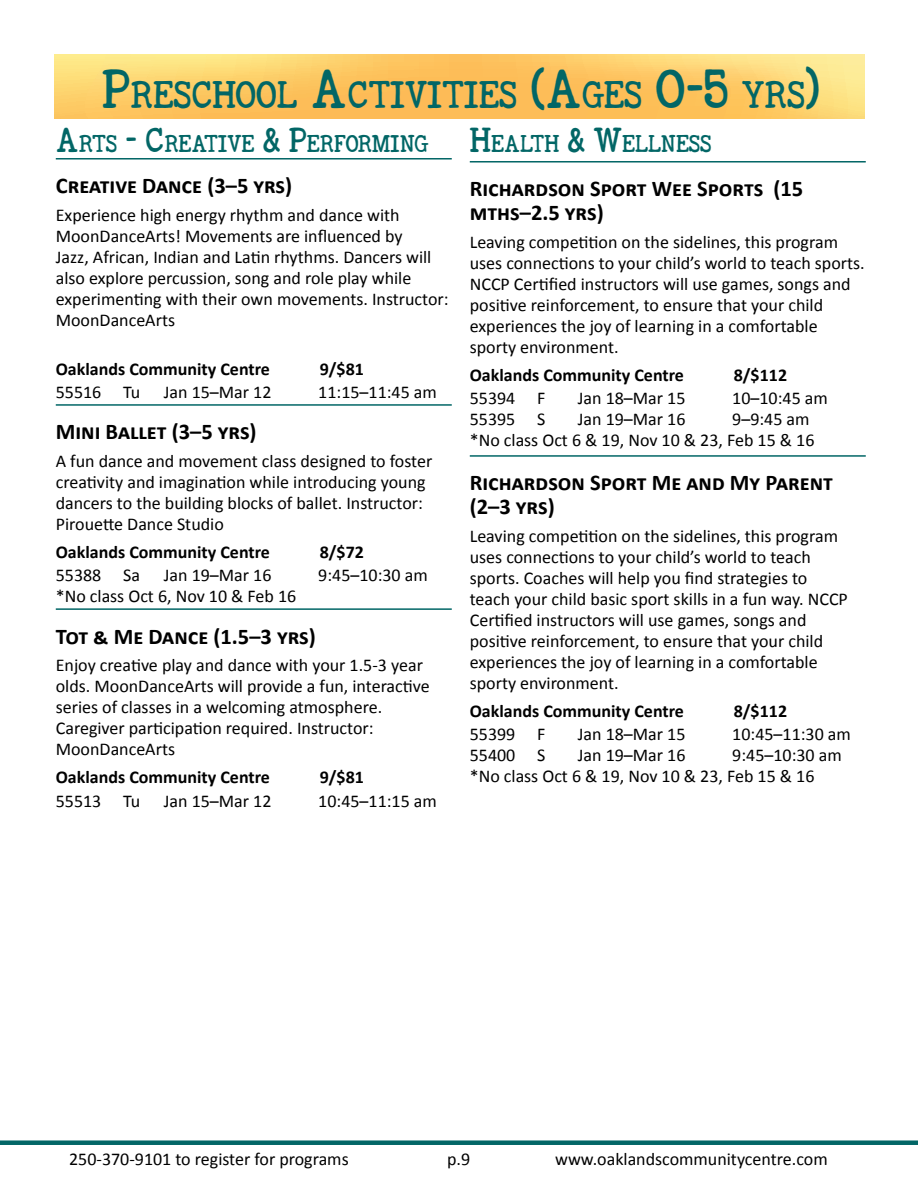
<style>
.page{position:relative;width:918px;height:1188px;background:#fff}
.page>*{position:absolute;margin:0;border:0;box-sizing:border-box;transform-origin:0 0}
.t1{font:27.9px "KG Nextto Me Solid";color:#026666;scale:.86 1}
.t2{font:700 22.5px/24px "Calibri";color:#000}
.t3{font:18px/21px "Calibri";color:#000}
.t4{font:700 18px "Calibri";color:#000}
.t5{font:17.7px "KG Nextto Me Solid";color:#026666;scale:.86 1}
.s1{font-size:39.9px}
.s2{font-size:25.2px}
</style>
<div class="page">
<div style="left:0;top:1140px;width:918px;height:5px;background:#026666"></div>
<hr style="left:56px;top:158px;width:396px;height:2px;background:#026666">
<hr style="left:56px;top:404px;width:396px;height:2px;background:#026666">
<hr style="left:56px;top:608px;width:396px;height:2px;background:#026666">
<hr style="left:470px;top:161px;width:396px;height:2px;background:#026666">
<hr style="left:470px;top:455px;width:396px;height:2px;background:#026666">
<svg style="left:54px;top:55px;width:811px;height:64px;background:#fdca67"></svg>
<h1 class="t1" style="left:102px;top:74px;width:836px"><span class="s1">P</span>RESCHOOL <span class="s1">A</span>CTIVITIES <span class="s1">(A</span>GES <span class="s1">0-5</span> YRS<span class="s1">)</span></h1>
<p class="t5" style="left:56px;top:131px;width:436px"><span class="s2">A</span>RTS <span class="s2">- C</span>REATIVE <span class="s2">&amp; P</span>ERFORMING</p>
<p class="t2" style="left:56px;top:174px;width:238px">Creative Dance (3–5 yrs)</p>
<p class="t3" style="left:56px;top:205px;width:394px">Experience high energy rhythm and dance with MoonDanceArts! Movements are influenced by<br>Jazz, African, Indian and Latin rhythms. Dancers will also explore percussion, song and role play while experimenting with their own movements. Instructor:<br>MoonDanceArts</p>
<p class="t4" style="left:56px;top:357px;width:216px">Oaklands Community Centre</p>
<p class="t4" style="left:320px;top:357px;width:46px">9/$81</p>
<p class="t3" style="left:56px;top:382px;width:86px">55516 Tu</p>
<p class="t3" style="left:164px;top:382px;width:109px">Jan 15–Mar 12</p>
<p class="t3" style="left:318px;top:382px;width:120px">11:15–11:45 am</p>
<p class="t2" style="left:56px;top:420px;width:202px">Mini Ballet (3–5 yrs)</p>
<p class="t3" style="left:56px;top:451px;width:378px">A fun dance and movement class designed to foster creativity and imagination while introducing young dancers to the building blocks of ballet. Instructor:<br>Pirouette Dance Studio</p>
<p class="t4" style="left:56px;top:540px;width:216px">Oaklands Community Centre</p>
<p class="t4" style="left:320px;top:540px;width:46px">8/$72</p>
<p class="t3" style="left:56px;top:565px;width:86px">55388 Sa</p>
<p class="t3" style="left:164px;top:565px;width:109px">Jan 19–Mar 16</p>
<p class="t3" style="left:318px;top:565px;width:111px">9:45–10:30 am</p>
<p class="t3" style="left:56px;top:586px;width:242px">*No class Oct 6, Nov 10 &amp; Feb 16</p>
<p class="t2" style="left:56px;top:624px;width:262px">Tot &amp; Me Dance (1.5–3 yrs)</p>
<p class="t3" style="left:56px;top:655px;width:376px">Enjoy creative play and dance with your 1.5-3 year olds. MoonDanceArts will provide a fun, interactive series of classes in a welcoming atmosphere.<br>Caregiver participation required. Instructor:<br>MoonDanceArts</p>
<p class="t4" style="left:56px;top:766px;width:216px">Oaklands Community Centre</p>
<p class="t4" style="left:320px;top:766px;width:46px">9/$81</p>
<p class="t3" style="left:56px;top:790px;width:86px">55513 Tu</p>
<p class="t3" style="left:164px;top:790px;width:109px">Jan 15–Mar 12</p>
<p class="t3" style="left:318px;top:790px;width:120px">10:45–11:15 am</p>
<p class="t5" style="left:470px;top:131px;width:283px"><span class="s2">H</span>EALTH <span class="s2">&amp; W</span>ELLNESS</p>
<p class="t2" style="left:470px;top:177px;width:335px">Richardson Sport Wee Sports (15 mths–2.5 yrs)</p>
<p class="t3" style="left:470px;top:232px;width:396px">Leaving competition on the sidelines, this program uses connections to your child’s world to teach sports.<br>NCCP Certified instructors will use games, songs and positive reinforcement, to ensure that your child experiences the joy of learning in a comfortable sporty environment.</p>
<p class="t4" style="left:470px;top:363px;width:216px">Oaklands Community Centre</p>
<p class="t4" style="left:734px;top:363px;width:55px">8/$112</p>
<p class="t3" style="left:470px;top:388px;width:77px">55394 F</p>
<p class="t3" style="left:578px;top:388px;width:109px">Jan 18–Mar 15</p>
<p class="t3" style="left:732px;top:388px;width:97px">10–10:45 am</p>
<p class="t3" style="left:470px;top:409px;width:77px">55395 S</p>
<p class="t3" style="left:578px;top:409px;width:109px">Jan 19–Mar 16</p>
<p class="t3" style="left:470px;top:409px;width:346px;text-align:right">9–9:45 am<br>*No class Oct 6 &amp; 19, Nov 10 &amp; 23, Feb 15 &amp; 16</p>
<p class="t2" style="left:470px;top:471px;width:365px">Richardson Sport Me and My Parent (2–3 yrs)</p>
<p class="t3" style="left:470px;top:526px;width:380px">Leaving competition on the sidelines, this program uses connections to your child’s world to teach sports. Coaches will help you find strategies to teach your child basic sport skills in a fun way. NCCP Certified instructors will use games, songs and positive reinforcement, to ensure that your child experiences the joy of learning in a comfortable sporty environment.</p>
<p class="t4" style="left:470px;top:700px;width:216px">Oaklands Community Centre</p>
<p class="t4" style="left:734px;top:700px;width:55px">8/$112</p>
<p class="t3" style="left:470px;top:724px;width:77px">55399 F</p>
<p class="t3" style="left:578px;top:724px;width:109px">Jan 18–Mar 15</p>
<p class="t3" style="left:732px;top:724px;width:120px">10:45–11:30 am</p>
<p class="t3" style="left:470px;top:745px;width:77px">55400 S</p>
<p class="t3" style="left:578px;top:745px;width:109px">Jan 19–Mar 16</p>
<p class="t3" style="left:470px;top:745px;width:374px;text-indent:262px">9:45–10:30 am *No class Oct 6 &amp; 19, Nov 10 &amp; 23, Feb 15 &amp; 16</p>
<p class="t3" style="left:69px;top:1148px;width:281px">250-370-9101 to register for programs</p>
<p class="t3" style="left:447px;top:1148px;width:25px">p.9</p>
<p class="t3" style="left:555px;top:1148px;width:274px">www.oaklandscommunitycentre.com</p>
</div>
